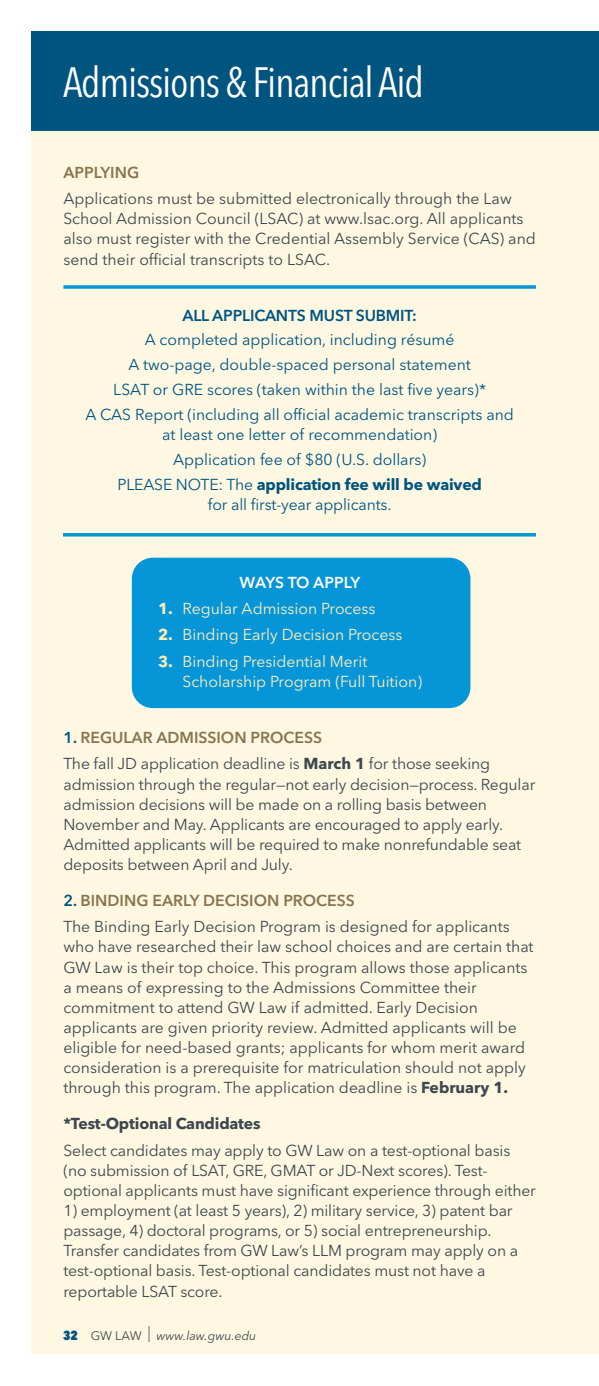
<style>
.page{position:relative;width:599px;height:1386px;background:#fff}
.page>*{position:absolute;margin:0;border:0;box-sizing:border-box;transform-origin:0 0}
.t1{font:condensed 42px "Avenir Next LT Pro";letter-spacing:-.03em;color:#fff}
.t2{font:15.75px/20.1px "Avenir Next LT Pro";letter-spacing:-.01em;color:#3d474e}
.body_text_intro{font:15.75px/20.1px "Avenir Next LT Pro";color:#005480;text-align:center}
.t3{font:15.75px/20.1px "Avenir Next LT Pro";color:#feefbb}
.t4{font:600 15.75px "Avenir Next LT Pro";color:#897450}
.body_text_intro-2{font:600 15.75px "Avenir Next LT Pro";letter-spacing:-.01em;color:#005480}
.t5{font:700 15.75px "Avenir Next LT Pro";letter-spacing:-.01em;color:#3d474e}
.t6{font:600 15.75px "Avenir Next LT Pro";letter-spacing:-.005em;color:#fff}
.t7{font:italic 12.25px "Avenir Next LT Pro";color:#3d474e}
.s1{font-weight:700}
.s2{color:#005480}
.s3{font-weight:800;font-style:normal;font-stretch:condensed;font-size:13.12px;color:#005480}
.s4{font-style:normal}
.s5{font-style:normal;font-size:15.92px}
</style>
<div class="page">
<div style="left:32px;top:32px;width:566px;height:1322px;background:#fef8e2"></div>
<div style="left:132px;top:558px;width:338px;height:150px;background:#0696d7;border-radius:21px"></div>
<div style="left:32px;top:32px;width:566px;height:99px;background:#005480"></div>
<svg style="left:63px;top:533px;width:473px;height:4px;background:#24a2d8"></svg>
<svg style="left:63px;top:285px;width:473px;height:4px;background:#24a1d8"></svg>
<p class="t1" style="left:63px;top:57px;width:362px">Admissions &amp; Financial Aid</p>
<p class="t4" style="left:63px;top:163px;width:77px">APPLYING</p>
<p class="t2" style="left:63px;top:189px;width:474px">Applications must be submitted electronically through the Law School Admission Council (LSAC) at www.lsac.org. All applicants also must register with the Credential Assembly Service (CAS) and send their official transcripts to LSAC.</p>
<p class="body_text_intro-2" style="left:182px;top:305px;width:236px">ALL APPLICANTS MUST SUBMIT:</p>
<p class="body_text_intro" style="left:145px;top:330px;width:311px">A completed application, including résumé</p>
<p class="body_text_intro" style="left:128px;top:355px;width:344px">A two-page, double-spaced personal statement</p>
<p class="body_text_intro" style="left:113px;top:380px;width:374px">LSAT or GRE scores (taken within the last five years)*</p>
<p class="body_text_intro" style="left:85px;top:404px;width:430px">A CAS Report (including all official academic transcripts and at least one letter of recommendation)</p>
<p class="body_text_intro" style="left:173px;top:449px;width:254px">Application fee of $80 (U.S. dollars)</p>
<p class="body_text_intro" style="left:117px;top:474px;width:366px">PLEASE NOTE: The <span class="s1">application fee will be waived </span>for all first-year applicants.</p>
<p class="t6" style="left:239px;top:572px;width:122px">WAYS TO APPLY</p>
<p class="t3" style="left:158px;top:598px;width:219px"><span class="s1">1.</span> Regular Admission Process</p>
<p class="t3" style="left:158px;top:625px;width:246px"><span class="s1">2.</span> Binding Early Decision Process</p>
<p class="t3" style="left:182px;top:651px;width:241px;text-indent:-25px"><span class="s1">3.</span> Binding Presidential Merit<br>Scholarship Program (Full Tuition)</p>
<p class="t4" style="left:63px;top:728px;width:260px"><span class="s2">1.</span> REGULAR ADMISSION PROCESS</p>
<p class="t2" style="left:63px;top:754px;width:473px">The fall JD application deadline is <span class="s1">March 1</span> for those seeking admission through the regular—not early decision—process. Regular admission decisions will be made on a rolling basis between November and May. Applicants are encouraged to apply early.<br>Admitted applicants will be required to make nonrefundable seat deposits between April and July.</p>
<p class="t4" style="left:63px;top:891px;width:293px"><span class="s2">2.</span> BINDING EARLY DECISION PROCESS</p>
<p class="t2" style="left:63px;top:917px;width:471px">The Binding Early Decision Program is designed for applicants who have researched their law school choices and are certain that GW Law is their top choice. This program allows those applicants a means of expressing to the Admissions Committee their commitment to attend GW Law if admitted. Early Decision applicants are given priority review. Admitted applicants will be eligible for need-based grants; applicants for whom merit award consideration is a prerequisite for matriculation should not apply through this program. The application deadline is <span class="s1">February 1.</span></p>
<p class="t5" style="left:63px;top:1114px;width:198px">*Test-Optional Candidates</p>
<p class="t2" style="left:63px;top:1140px;width:474px">Select candidates may apply to GW Law on a test-optional basis (no submission of LSAT, GRE, GMAT or JD-Next scores). Test&shy;optional applicants must have significant experience through either</p>
<p class="t2" style="left:63px;top:1200px;width:456px">1) employment (at least 5 years), 2) military service, 3) patent bar passage, 4) doctoral programs, or 5) social entrepreneurship.<br>Transfer candidates from GW Law’s LLM program may apply on a test-optional basis. Test-optional candidates must not have a reportable LSAT score.</p>
<p class="t7" style="left:63px;top:1328px;width:195px"><span class="s3">32</span> <span class="s4">GW LAW</span> <span class="s5">|</span> www.law.gwu.edu</p>
</div>
